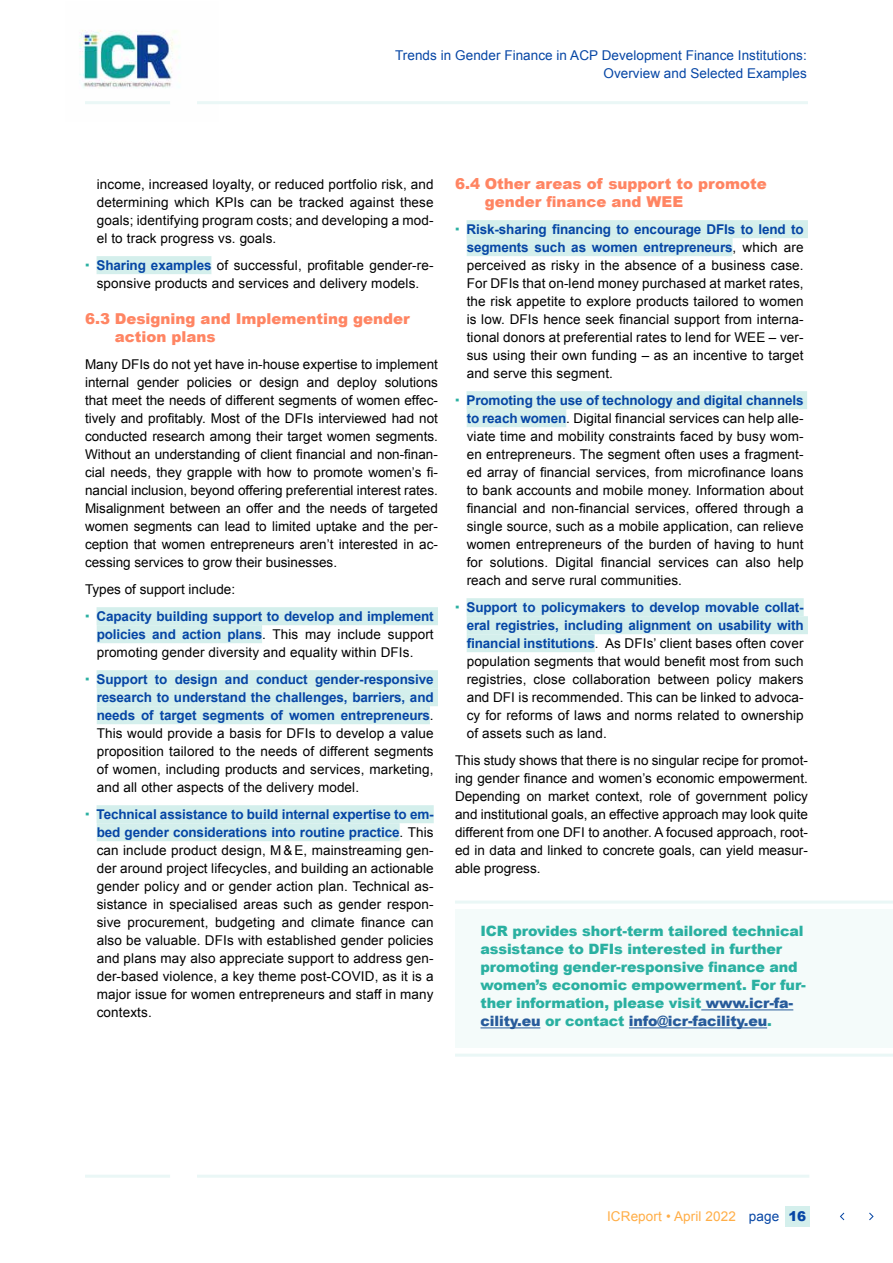
<style>
.page{position:relative;width:893px;height:1263px;background:#fff}
.page>*{position:absolute;margin:0;border:0;box-sizing:border-box;transform-origin:0 0}
.ICR_H_lessons_learne{font:900 15px/18px "Arial";color:#ff8563}
.ICR_H4-table___BLUE{font:900 14.25px/18px "Arial";letter-spacing:-.01em;color:#2ab0a1}
.ICR_text_standard_9p{font:13.5px/18px "Arial";letter-spacing:.01em;color:#000;text-align:justify}
.t1{font:13.5px/18px "Arial";letter-spacing:.005em;color:#0646a5;text-align:right}
.t2{font:13.5px "Arial";letter-spacing:.01em;color:#ffae47}
.s1{font-weight:900;color:#2ab0a1}
.s2{font-weight:700;color:#0646a5}
.s3{color:#275b9b}
.s4{color:#0646a5}
.s5{font-weight:900;color:#0646a5}
</style>
<div class="page">
<img style="left:79px;top:30px;width:101px;height:58px">
<div style="left:785px;top:1206px;width:24px;height:20px;background:#d4efec"></div>
<svg style="left:840px;top:1213px;width:33px;height:7px"></svg>
<hr style="left:197px;top:101px;width:611px;height:3px;background:#eaf7f6">
<hr style="left:197px;top:1175px;width:612px;height:3px;background:#eaf7f6">
<hr style="left:85px;top:101px;width:85px;height:3px;background:#eaf7f6">
<hr style="left:85px;top:1175px;width:85px;height:3px;background:#eaf7f6">
<div style="left:455px;top:909px;width:438px;height:139px;background:#f4fbfa"></div>
<div style="left:97px;top:256px;width:114px;height:18px;background:#d4efec"></div>
<div style="left:97px;top:607px;width:341px;height:18px;background:#d4efec"></div>
<div style="left:97px;top:625px;width:165px;height:18px;background:#d4efec"></div>
<div style="left:97px;top:670px;width:341px;height:18px;background:#d4efec"></div>
<div style="left:97px;top:688px;width:341px;height:18px;background:#d4efec"></div>
<div style="left:97px;top:706px;width:333px;height:18px;background:#d4efec"></div>
<div style="left:97px;top:805px;width:337px;height:18px;background:#d4efec"></div>
<div style="left:97px;top:823px;width:303px;height:18px;background:#d4efec"></div>
<div style="left:466px;top:220px;width:342px;height:18px;background:#d4efec"></div>
<div style="left:467px;top:238px;width:266px;height:18px;background:#d4efec"></div>
<div style="left:466px;top:391px;width:341px;height:18px;background:#d4efec"></div>
<div style="left:467px;top:409px;width:99px;height:18px;background:#d4efec"></div>
<div style="left:466px;top:598px;width:338px;height:18px;background:#d4efec"></div>
<div style="left:467px;top:616px;width:341px;height:18px;background:#d4efec"></div>
<div style="left:467px;top:634px;width:128px;height:18px;background:#d4efec"></div>
<hr style="left:455px;top:900px;width:438px;height:3px;background:#eaf7f6">
<hr style="left:701px;top:1009px;width:92px;height:1px;background:#275b9b">
<hr style="left:480px;top:1027px;width:60px;height:1px;background:#275b9b">
<hr style="left:629px;top:1027px;width:138px;height:1px;background:#275b9b">
<hr style="left:455px;top:1053px;width:438px;height:3px;background:#eaf7f6">
<p class="t1" style="left:395px;top:47px;width:413px">Trends in Gender Finance in ACP Development Finance Institutions:<br>Overview and Selected Examples</p>
<p class="ICR_text_standard_9p" style="left:97px;top:175px;width:338px">income, increased loyalty, or reduced portfolio risk, and determining which KPIs can be tracked against these goals; identifying program costs; and developing a mod&shy;el to track progress vs. goals.</p>
<p class="ICR_text_standard_9p" style="left:85px;top:256px;width:350px;text-align:center"><span class="s1">∙</span> <span class="s2">Sharing examples</span> of successful, profitable gender-re&shy;sponsive products and services and delivery models.</p>
<p class="ICR_H_lessons_learne" style="left:115px;top:309px;width:297px;text-indent:-30px">6.3 Designing and Implementing gender action plans</p>
<p class="ICR_text_standard_9p" style="left:85px;top:355px;width:354px">Many DFIs do not yet have in-house expertise to implement internal gender policies or design and deploy solutions that meet the needs of different segments of women effec&shy;tively and profitably. Most of the DFIs interviewed had not conducted research among their target women segments.<br>Without an understanding of client financial and non-finan&shy;cial needs, they grapple with how to promote women’s fi&shy;nancial inclusion, beyond offering preferential interest rates.<br>Misalignment between an offer and the needs of targeted women segments can lead to limited uptake and the per&shy;ception that women entrepreneurs aren’t interested in ac&shy;cessing services to grow their businesses.</p>
<p class="ICR_text_standard_9p" style="left:85px;top:580px;width:152px">Types of support include:</p>
<p class="ICR_text_standard_9p" style="left:97px;top:607px;width:338px;text-indent:-12px"><span class="s1">∙</span> <span class="s2">Capacity building support to develop and implement policies and action plans</span>. This may include support promoting gender diversity and equality within DFIs.</p>
<p class="ICR_text_standard_9p" style="left:97px;top:670px;width:338px;text-indent:-12px"><span class="s1">∙</span> <span class="s2">Support to design and conduct gender-responsive research to understand the challenges, barriers, and needs of target segments of women entrepreneurs</span>.<br>This would provide a basis for DFIs to develop a value proposition tailored to the needs of different segments of women, including products and services, marketing, and all other aspects of the delivery model.</p>
<p class="ICR_text_standard_9p" style="left:97px;top:805px;width:338px;text-indent:-12px"><span class="s1">∙</span> <span class="s2">Technical assistance to build internal expertise to em&shy;bed gender considerations into routine practice</span>. This can include product design, M &amp;E, mainstreaming gen&shy;der around project lifecycles, and building an actionable gender policy and or gender action plan. Technical as&shy;sistance in specialised areas such as gender respon&shy;sive procurement, budgeting and climate finance can also be valuable. DFIs with established gender policies and plans may also appreciate support to address gen&shy;der-based violence, a key theme post-COVID, as it is a major issue for women entrepreneurs and staff in many contexts.</p>
<p class="ICR_H_lessons_learne" style="left:485px;top:174px;width:284px;text-indent:-30px">6.4 Other areas of support to promote gender finance and WEE</p>
<p class="ICR_text_standard_9p" style="left:467px;top:220px;width:338px;text-indent:-12px"><span class="s1">∙</span> <span class="s2">Risk-sharing financing to encourage DFIs to lend to segments such as women entrepreneurs</span>, which are perceived as risky in the absence of a business case.<br>For DFIs that on-lend money purchased at market rates, the risk appetite to explore products tailored to women is low. DFIs hence seek financial support from interna&shy;tional donors at preferential rates to lend for WEE – ver&shy;sus using their own funding – as an incentive to target and serve this segment.</p>
<p class="ICR_text_standard_9p" style="left:467px;top:391px;width:338px;text-indent:-12px"><span class="s1">∙</span> <span class="s2">Promoting the use of technology and digital channels to reach women</span>. Digital financial services can help alle&shy;viate time and mobility constraints faced by busy wom&shy;en entrepreneurs. The segment often uses a fragment&shy;ed array of financial services, from microfinance loans to bank accounts and mobile money. Information about financial and non-financial services, offered through a single source, such as a mobile application, can relieve women entrepreneurs of the burden of having to hunt for solutions. Digital financial services can also help reach and serve rural communities.</p>
<p class="ICR_text_standard_9p" style="left:467px;top:598px;width:338px;text-indent:-12px"><span class="s1">∙</span> <span class="s2">Support to policymakers to develop movable collat&shy;eral registries, including alignment on usability with financial institutions</span>. As DFIs’ client bases often cover population segments that would benefit most from such registries, close collaboration between policy makers and DFI is recommended. This can be linked to advoca&shy;cy for reforms of laws and norms related to ownership of assets such as land.</p>
<p class="ICR_text_standard_9p" style="left:455px;top:751px;width:354px">This study shows that there is no singular recipe for promot&shy;ing gender finance and women’s economic empowerment.<br>Depending on market context, role of government policy and institutional goals, an effective approach may look quite different from one DFI to another. A focused approach, root&shy;ed in data and linked to concrete goals, can yield measur&shy;able progress.</p>
<p class="ICR_H4-table___BLUE" style="left:480px;top:921px;width:327px">ICR provides short-term tailored technical assistance to DFIs interested in further promoting gender-responsive finance and women’s economic empowerment. For fur&shy;ther information, please visit <span class="s3">www.icr-fa&shy;cility.eu</span> or contact <span class="s3">info@icr-facility.eu</span>.</p>
<p class="t2" style="left:607px;top:1207px;width:201px">ICReport • April 2022 <span class="s4">page</span> <span class="s5">16</span></p>
</div>
